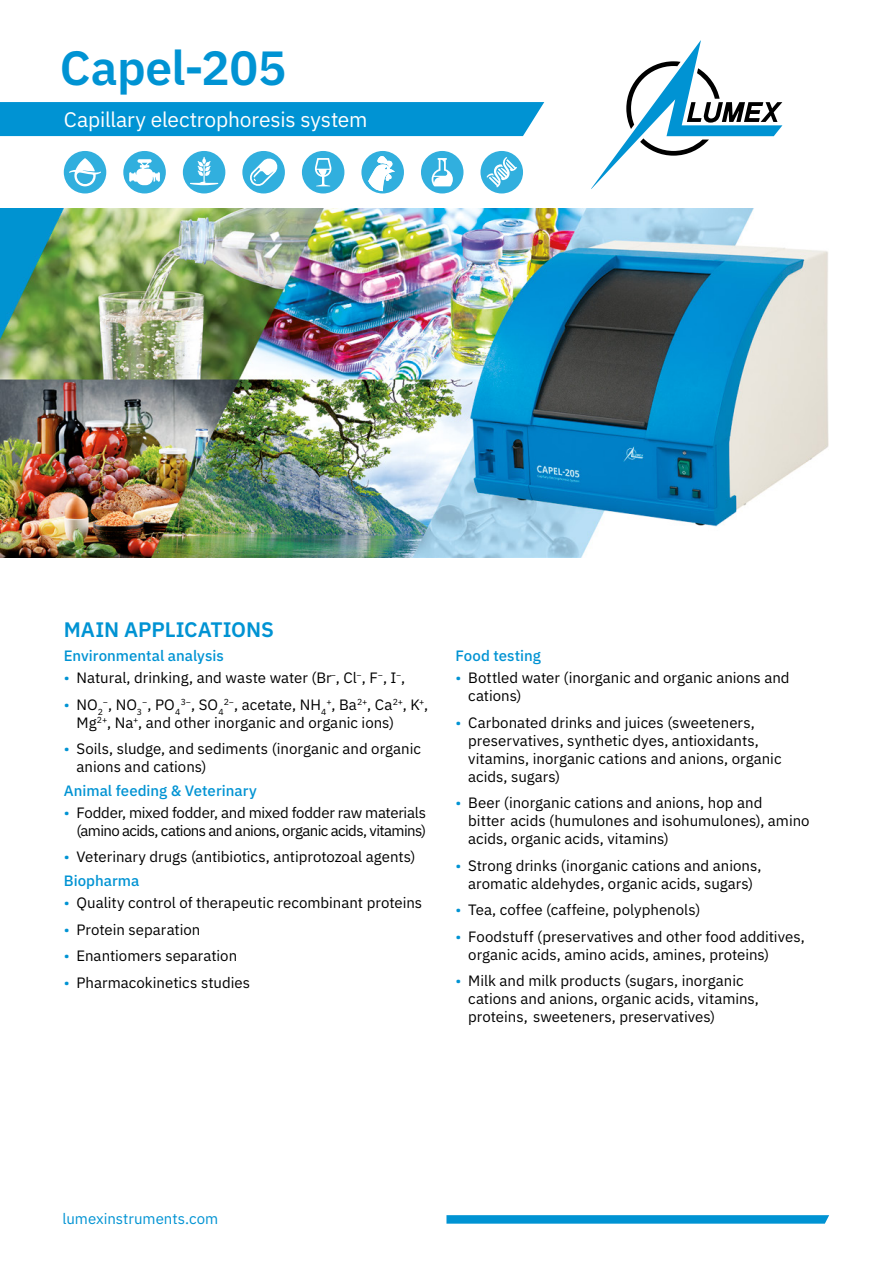
<style>
.page{position:relative;width:893px;height:1263px;background:#fff}
.page>*{position:absolute;margin:0;border:0;box-sizing:border-box;transform-origin:0 0}
.t1{font:600 48px "IBM Plex Sans";letter-spacing:-.01em;color:#0093d3}
.t2{font:21px "IBM Plex Sans";letter-spacing:-.005em;color:#fff}
.t3{font:600 21px "IBM Plex Sans";letter-spacing:-.005em;color:#0093d3}
.t4{font:15px/18px "IBM Plex Sans";color:#000}
.t5{font:15px/18px "IBM Plex Sans";letter-spacing:-.035em;color:#000;text-align:right}
.t6{font:500 15px "IBM Plex Sans";color:#0093d3}
.t7{font:15px "IBM Plex Sans";color:#0093d3}
.t8{font:8.7px "IBM Plex Sans";color:#000}
.s1{color:#0093d3}
.s2{font-size:15px}
.s3{font-weight:500;color:#0093d3}
.s4{color:#fff}
</style>
<div class="page">
<div style="left:0;top:102px;width:544px;height:34px;background:#0093d3"></div>
<svg style="left:591px;top:40px;width:191px;height:149px"></svg>
<svg style="left:446px;top:1215px;width:383px;height:9px;background:#0f99d5"></svg>
<img style="left:0;top:208px;width:829px;height:349px">
<div style="left:64px;top:151px;width:42px;height:42px;background:#31afde;border-radius:50%"></div>
<svg style="left:69px;top:158px;width:32px;height:28px"></svg>
<div style="left:123px;top:151px;width:43px;height:42px;background:#31afde;border-radius:50%"></div>
<svg style="left:129px;top:159px;width:31px;height:26px"></svg>
<div style="left:242px;top:151px;width:43px;height:42px;background:#31afde;border-radius:50%"></div>
<svg style="left:250px;top:158px;width:28px;height:28px"></svg>
<svg style="left:361px;top:151px;width:43px;height:42px"></svg>
<div style="left:183px;top:151px;width:42px;height:42px;background:#31afde;border-radius:50%"></div>
<svg style="left:190px;top:157px;width:28px;height:28px"></svg>
<div style="left:302px;top:151px;width:42px;height:42px;background:#31afde;border-radius:50%"></div>
<svg style="left:315px;top:158px;width:17px;height:28px"></svg>
<div style="left:421px;top:151px;width:42px;height:42px;background:#31afde;border-radius:50%"></div>
<svg style="left:432px;top:158px;width:21px;height:28px"></svg>
<div style="left:480px;top:151px;width:43px;height:42px;background:#31afde;border-radius:50%"></div>
<svg style="left:487px;top:157px;width:30px;height:30px"></svg>
<h1 class="t1" style="left:60px;top:30px;width:228px">Capel-205</h1>
<h2 class="t2" style="left:64px;top:103px;width:305px">Capillary electrophoresis system</h2>
<h2 class="t3" style="left:64px;top:613px;width:212px">MAIN APPLICATIONS</h2>
<p class="t6" style="left:64px;top:644px;width:161px">Environmental analysis</p>
<p class="t4" style="left:64px;top:667px;width:343px"><span class="s1">•</span> Natural, drinking, and waste water (Br<sup>−</sup>, Cl<sup>−</sup>, F<sup>−</sup>, I<sup>−</sup>,</p>
<p class="t4" style="left:64px;top:694px;width:118px"><span class="s1">•</span> NO<sub>2</sub><sup>−</sup>, NO<sub>3</sub><sup>−</sup>, PO<sub>4</sub></p>
<p class="t8" style="left:181px;top:695px;width:45px">3−<span class="s2">, SO</span>4</p>
<p class="t4" style="left:77px;top:694px;width:353px;text-indent:147px"><sup>2−</sup>, acetate, NH<sub>4</sub><sup>+</sup>, Ba<sup>2+</sup>, Ca<sup>2+</sup>, K<sup>+</sup>,<br>Mg<sup>2+</sup>, Na<sup>+</sup>, and other inorganic and organic ions)</p>
<p class="t4" style="left:77px;top:738px;width:346px;text-indent:-13px"><span class="s1">•</span> Soils, sludge, and sediments (inorganic and organic anions and cations)</p>
<p class="t6" style="left:64px;top:778px;width:194px">Animal feeding &amp; Veterinary</p>
<p class="t5" style="left:64px;top:802px;width:364px"><span class="s1">•</span> Fodder, mixed fodder, and mixed fodder raw materials (amino acids, cations and anions, organic acids, vitamins)</p>
<p class="t4" style="left:64px;top:844px;width:353px;line-height:23.5px"><span class="s1">•</span> Veterinary drugs (antibiotics, antiprotozoal agents)<br><span class="s3">Biopharma</span></p>
<p class="t4" style="left:64px;top:892px;width:360px"><span class="s1">•</span> Quality control of therapeutic recombinant proteins</p>
<p class="t4" style="left:64px;top:919px;width:138px"><span class="s1">•</span> Protein separation</p>
<p class="t4" style="left:64px;top:945px;width:175px"><span class="s1">•</span> Enantiomers separation</p>
<p class="t4" style="left:64px;top:972px;width:188px"><span class="s1">•</span> Pharmacokinetics studies</p>
<p class="t6" style="left:455px;top:644px;width:87px">Food testing</p>
<p class="t4" style="left:468px;top:667px;width:323px;text-indent:-13px"><span class="s1">•</span> Bottled water (inorganic and organic anions and cations)</p>
<p class="t4" style="left:468px;top:712px;width:315px;text-indent:-13px"><span class="s1">•</span> Carbonated drinks and juices (sweeteners, preservatives, synthetic dyes, antioxidants, vitamins, inorganic cations and anions, organic acids, sugars)</p>
<p class="t4" style="left:468px;top:792px;width:343px;text-indent:-13px"><span class="s1">•</span> Beer (inorganic cations and anions, hop and bitter<span class="s4">•</span>acids (humulones and isohumulones), amino acids, organic acids, vitamins)</p>
<p class="t4" style="left:455px;top:855px;width:307px;text-align:center"><span class="s1">•</span> Strong drinks (inorganic cations and anions, aromatic aldehydes, organic acids, sugars)</p>
<p class="t4" style="left:455px;top:899px;width:246px"><span class="s1">•</span> Tea, coffee (caffeine, polyphenols)</p>
<p class="t4" style="left:468px;top:926px;width:338px;text-indent:-13px"><span class="s1">•</span> Foodstuff (preservatives and other food additives, organic acids, amino acids, amines, proteins)</p>
<p class="t4" style="left:468px;top:971px;width:292px;text-indent:-13px"><span class="s1">•</span> Milk and milk products (sugars, inorganic cations and anions, organic acids, vitamins, proteins,<span class="s4">•</span>sweeteners, preservatives)</p>
<p class="t7" style="left:63px;top:1207px;width:157px">lumexinstruments.com</p>
</div>
